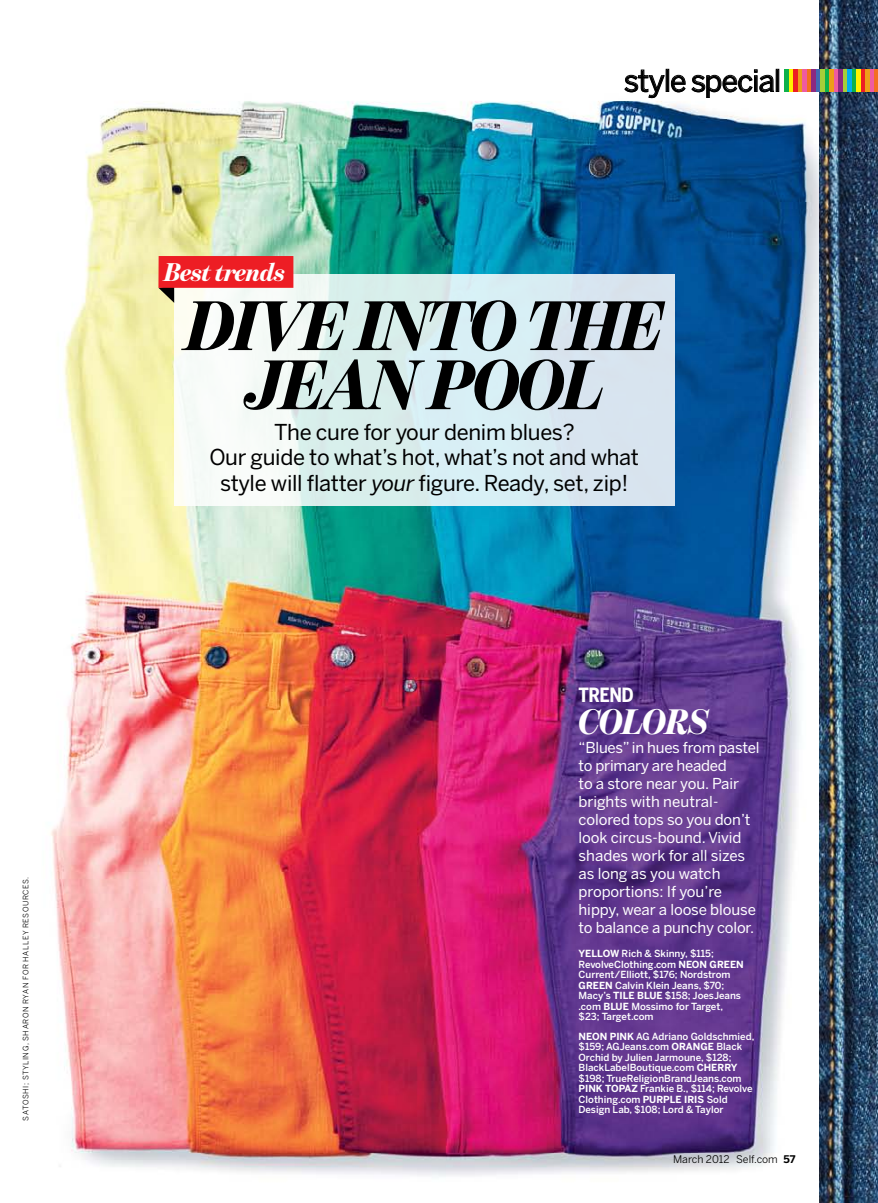
<style>
.page{position:relative;width:878px;height:1203px;background:#fff}
.page>*{position:absolute;margin:0;border:0;box-sizing:border-box;transform-origin:0 0}
.t1{font:italic 900 71.25px/59.1px "Benton Mod Disp";letter-spacing:.095em;color:#000;text-align:center}
.t2{font:italic 900 36px "Benton Mod Disp";color:#fff}
.t3{font:30px "Benton Sans";letter-spacing:-.04em;color:#000}
.t4{font:italic 900 26.1px "Benton Mod Disp";letter-spacing:-.02em;color:#fff}
.t5{font:21.75px/25.5px "Benton Sans";letter-spacing:-.015em;color:#000;text-align:center}
.t6{font:700 19.5px "Benton Sans Cond";letter-spacing:-.025em;color:#fff}
.t7{font:15px/18px "Benton Sans";letter-spacing:-.005em;color:#fff}
.t8{font:10.5px "Benton Sans";color:#000}
.t9{font:500 9.75px/10.5px "Benton Sans";color:#fff}
.t10{font:700 9.75px "Benton Sans";color:#fff}
.t11{font:7.5px "Benton Sans";letter-spacing:.075em;color:#000}
.s1{font-style:italic}
.s2{font-weight:700}
</style>
<div class="page">
<img style="left:51px;top:68px;width:768px;height:1109px">
<img style="left:819px;top:0;width:59px;height:1203px">
<svg style="left:624px;top:70px;width:40px;height:28px"></svg>
<svg style="left:671px;top:75px;width:14px;height:17px"></svg>
<svg style="left:691px;top:70px;width:83px;height:28px"></svg>
<hr style="left:874px;top:69px;width:4px;height:23px;background:#f36f21">
<div style="left:869px;top:69px;width:5px;height:23px;background:#ef5ba1"></div>
<hr style="left:865px;top:69px;width:4px;height:23px;background:#ed9e19">
<div style="left:860px;top:69px;width:5px;height:23px;background:#ed1d24"></div>
<hr style="left:856px;top:69px;width:4px;height:23px;background:#fff200">
<div style="left:851px;top:69px;width:5px;height:23px;background:#0db14b"></div>
<hr style="left:847px;top:69px;width:4px;height:23px;background:#00aeef">
<div style="left:842px;top:69px;width:5px;height:23px;background:#a6ce39"></div>
<hr style="left:838px;top:69px;width:4px;height:23px;background:#8d2980">
<div style="left:833px;top:69px;width:5px;height:23px;background:#ef5ba1"></div>
<hr style="left:829px;top:69px;width:4px;height:23px;background:#ed9e19">
<div style="left:824px;top:69px;width:5px;height:23px;background:#0db14b"></div>
<hr style="left:820px;top:69px;width:4px;height:23px;background:#a6ce39">
<div style="left:815px;top:69px;width:5px;height:23px;background:#436ab3"></div>
<hr style="left:811px;top:69px;width:4px;height:23px;background:#8d2980">
<div style="left:806px;top:69px;width:5px;height:23px;background:#f36f21"></div>
<hr style="left:802px;top:69px;width:4px;height:23px;background:#ef5ba1">
<div style="left:797px;top:69px;width:5px;height:23px;background:#ed9e19"></div>
<hr style="left:793px;top:69px;width:4px;height:23px;background:#ed1d24">
<div style="left:788px;top:69px;width:5px;height:23px;background:#fff200"></div>
<hr style="left:784px;top:69px;width:4px;height:23px;background:#0db14b">
<svg style="left:174px;top:274px;width:500px;height:232px;fill:#d8eef2"></svg>
<svg style="left:158px;top:288px;width:16px;height:15px"></svg>
<div style="left:158px;top:256px;width:135px;height:32px;background:#ed1d24"></div>
<p class="t11" style="left:21px;top:1120px;width:245px;rotate:-90deg">SATOSHI; STYLING, SHARON RYAN FOR HALLEY RESOURCES.</p>
<p class="t4" style="left:164px;top:257px;width:123px">BEST TRENDS</p>
<p class="t3" style="left:623px;top:63px;width:159px">style special</p>
<p class="t1" style="left:186px;top:296px;width:466px">DIVE INTO THE<br>JEAN POOL</p>
<p class="t5" style="left:209px;top:419px;width:431px">The cure for your denim blues?<br>Our guide to what’s hot, what’s not and what style will flatter <span class="s1">your</span> figure. Ready, set, zip!</p>
<p class="t6" style="left:578px;top:684px;width:57px">TREND</p>
<p class="t2" style="left:578px;top:701px;width:128px">COLOR S</p>
<p class="t7" style="left:578px;top:738px;width:182px">“Blues” in hues from pastel to primary are headed<br>to a store near you. Pair brights with neutral&shy;colored tops so you don’t look circus-bound. Vivid shades work for all sizes as long as you watch proportions: If you’re hippy, wear a loose blouse to balance a punchy color.</p>
<p class="t9" style="left:578px;top:948px;width:167px"><span class="s2">YELLOW</span> Rich &amp; Skinny, $115;<br>RevolveClothing.com <span class="s2">NEON GREEN<br></span>Current/Elliott, $176; Nordstrom<br><span class="s2">GREEN</span> Calvin Klein Jeans, $70;<br>Macy’s <span class="s2">TILE BLUE</span> $158; JoesJeans .com <span class="s2">BLUE</span> Mossimo for Target, $23; Target.com</p>
<p class="t10" style="left:578px;top:1030px;width:8px">NEON</p>
<p class="t9" style="left:578px;top:1031px;width:177px;text-indent:31px"><span class="s2">PIN K</span> AG Adriano Goldschmied, $159; AGJeans.com <span class="s2">ORANGE</span></p>
<p class="t9" style="left:578px;top:1041px;width:176px;text-indent:138px">Black<br>Orchid by Julien Jarmoune, $128;<br>BlackLabelBoutique.com <span class="s2">CHERRY<br></span>$198; TrueReligionBrandJeans.com<br><span class="s2">PIN K TOPAZ</span> Frankie B., $114; Revolve<br>Clothing.com <span class="s2">PURPLE</span></p>
<p class="t9" style="left:578px;top:1094px;width:151px;text-indent:106px"><span class="s2">IRIS</span> Sold<br>Design Lab, $108; Lord &amp; Taylor</p>
<p class="t8" style="left:673px;top:1152px;width:124px">March 2012 Self.com <span class="s2">57</span></p>
</div>
